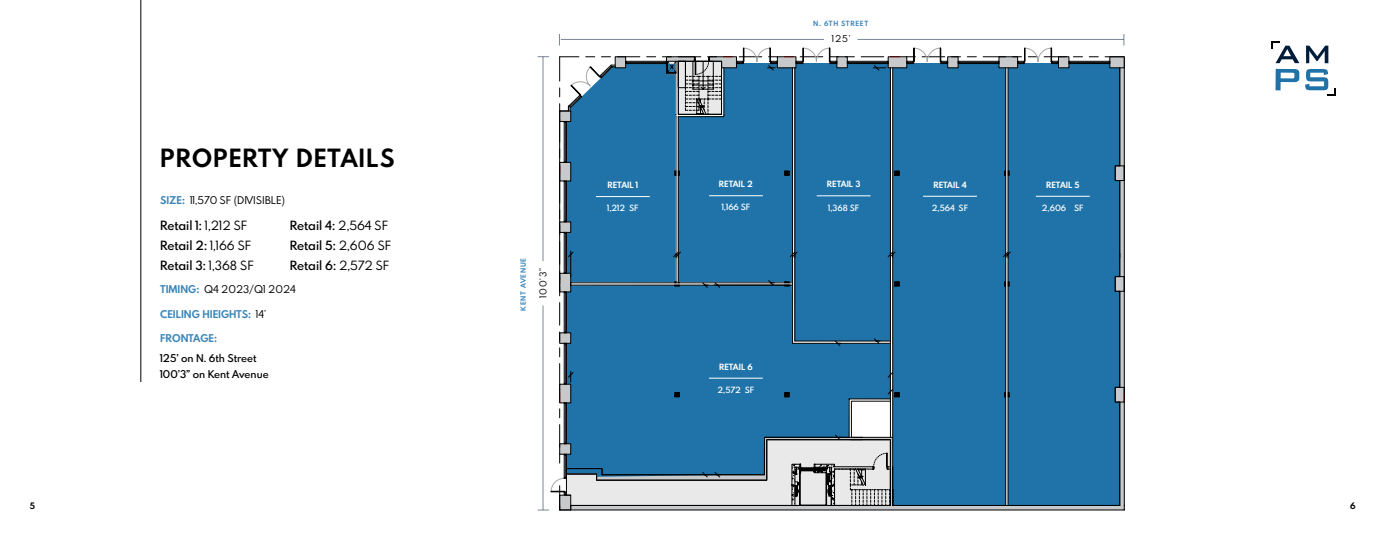
<style>
.page{position:relative;width:1386px;height:536px;background:#fff}
.page>*{position:absolute;margin:0;border:0;box-sizing:border-box;transform-origin:0 0}
.t1{font:700 24.5px "Spartan MB";letter-spacing:.04em;color:#000}
.t2{font:600 12.42px "Spartan MB";color:#000}
.t3{font:10.5px "Spartan MB";color:#000}
.t4{font:600 10.5px "Spartan MB";color:#000}
.t5{font:700 10.5px "Spartan MB";color:#3c85b7}
.t6{font:9.28px "Spartan MB";letter-spacing:.1em;color:#000}
.t7{font:700 8.75px "Spartan MB";color:#000}
.t8{font:600 8.4px "Spartan MB";color:#fff}
.t9{font:700 8.4px "Spartan MB";color:#fff}
.t10{font:700 7px "Spartan MB";letter-spacing:.1em;color:#3c85b7}
.s1{font-weight:700;color:#3c85b7}
.s2{font-weight:400}
.s3{font-weight:400;color:#000}
</style>
<div class="page">
<svg style="left:1024px;top:48px;width:29px;height:8px"></svg>
<svg style="left:913px;top:48px;width:29px;height:8px"></svg>
<svg style="left:802px;top:48px;width:29px;height:8px"></svg>
<svg style="left:559px;top:56px;width:566px;height:454px;background:#2573a4"></svg>
<svg style="left:790px;top:252px;width:7px;height:6px"></svg>
<svg style="left:888px;top:252px;width:7px;height:6px"></svg>
<svg style="left:1003px;top:252px;width:7px;height:6px"></svg>
<svg style="left:861px;top:56px;width:39px;height:14px"></svg>
<svg style="left:874px;top:338px;width:6px;height:5px"></svg>
<svg style="left:835px;top:341px;width:6px;height:4px"></svg>
<hr style="left:717px;top:285px;width:73px;height:1px;background:#000">
<svg style="left:1306px;top:46px;width:22px;height:17px"></svg>
<svg style="left:1276px;top:69px;width:23px;height:21px"></svg>
<svg style="left:1271px;top:41px;width:28px;height:22px"></svg>
<svg style="left:1305px;top:69px;width:31px;height:27px"></svg>
<hr style="left:817px;top:195px;width:54px;height:1px;background:#fff">
<hr style="left:923px;top:196px;width:54px;height:1px;background:#fff">
<hr style="left:1036px;top:196px;width:54px;height:1px;background:#fff">
<hr style="left:140px;top:0;width:1px;height:382px;background:#000">
<hr style="left:543px;top:305px;width:1px;height:205px;background:#051e39">
<hr style="left:561px;top:39px;width:263px;height:1px;background:#051e39">
<hr style="left:857px;top:39px;width:267px;height:1px;background:#051e39">
<hr style="left:543px;top:57px;width:1px;height:204px;background:#051e39">
<svg style="left:538px;top:363px;width:362px;height:147px;background:#6595b4"></svg>
<svg style="left:559px;top:34px;width:219px;height:262px;background:#4584ad"></svg>
<p class="t10" style="left:813px;top:19px;width:56px">N. 6TH STREET</p>
<p class="t1" style="left:160px;top:141px;width:236px">PROPERTY DETAILS</p>
<p class="t3" style="left:160px;top:193px;width:126px"><span class="s1">SIZE:</span> 11,570 SF (DIVISIBLE)</p>
<p class="t2" style="left:160px;top:216px;width:89px">Retail 1: <span class="s2">1,212 SF</span></p>
<p class="t2" style="left:160px;top:236px;width:93px">Retail 2: <span class="s2">1,166 SF</span></p>
<p class="t2" style="left:160px;top:256px;width:95px">Retail 3: <span class="s2">1,368 SF</span></p>
<p class="t2" style="left:290px;top:216px;width:100px">Retail 4: <span class="s2">2,564 SF</span></p>
<p class="t2" style="left:290px;top:236px;width:103px">Retail 5: <span class="s2">2,606 SF</span></p>
<p class="t2" style="left:290px;top:256px;width:101px">Retail 6: <span class="s2">2,572 SF</span></p>
<p class="t3" style="left:160px;top:282px;width:137px"><span class="s1">TIMING:</span> Q4 2023/Q1 2024</p>
<p class="t5" style="left:160px;top:306px;width:108px">CEILING HIEIGHTS: <span class="s3">14’</span></p>
<p class="t5" style="left:160px;top:331px;width:59px">FRONTAGE:</p>
<p class="t4" style="left:160px;top:350px;width:98px">125’ on N. 6th Street</p>
<p class="t4" style="left:160px;top:366px;width:110px">100’3” on Kent Avenue</p>
<p class="t10" style="left:518px;top:310px;width:54px;rotate:-90deg">KENT AVENUE</p>
<p class="t6" style="left:537px;top:298px;width:32px;rotate:-90deg">100’3”</p>
<p class="t9" style="left:607px;top:179px;width:32px">RETAIL 1</p>
<p class="t8" style="left:607px;top:202px;width:33px">1,212 SF</p>
<p class="t9" style="left:719px;top:178px;width:36px">RETAIL 2</p>
<p class="t8" style="left:722px;top:201px;width:30px">1,166 SF</p>
<p class="t9" style="left:719px;top:360px;width:35px">RETAIL 6</p>
<p class="t8" style="left:718px;top:384px;width:38px">2,572 SF</p>
<p class="t6" style="left:832px;top:33px;width:20px">125’</p>
<p class="t9" style="left:827px;top:178px;width:35px">RETAIL 3</p>
<p class="t8" style="left:828px;top:201px;width:33px">1,368 SF</p>
<p class="t9" style="left:933px;top:179px;width:35px">RETAIL 4</p>
<p class="t8" style="left:932px;top:202px;width:38px">2,564 SF</p>
<p class="t9" style="left:1046px;top:179px;width:35px">RETAIL 5</p>
<p class="t8" style="left:1042px;top:202px;width:43px">2,606 SF</p>
<p class="t7" style="left:30px;top:499px;width:7px">5</p>
<p class="t7" style="left:1350px;top:499px;width:7px">6</p>
</div>
